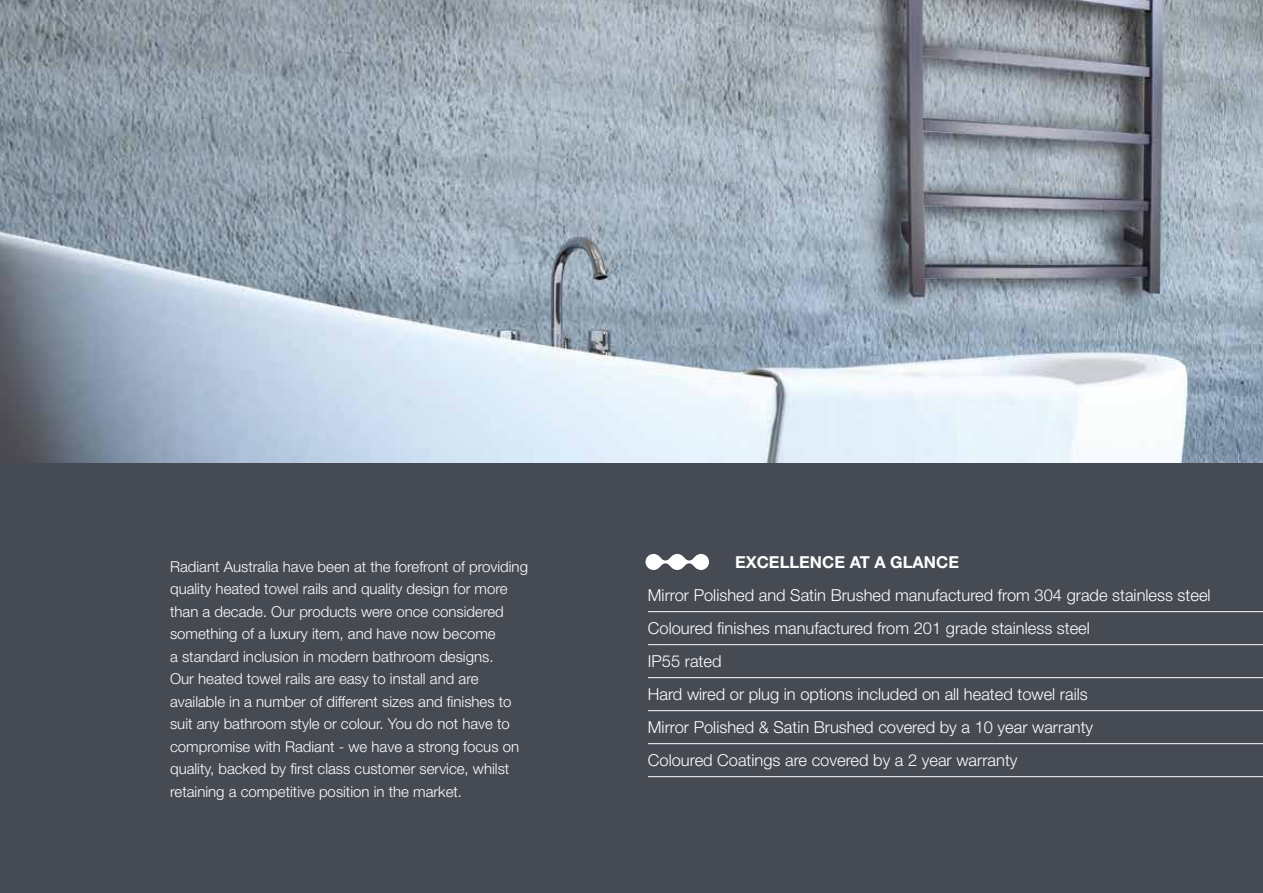
<style>
.page{position:relative;width:1263px;height:893px;background:#464a53}
.page>*{position:absolute;margin:0;border:0;box-sizing:border-box;transform-origin:0 0}
.t1{font:300 16.5px/33px "Helvetica Neue LT Std";color:#fff}
.t2{font:700 16.5px "Helvetica Neue LT Std";color:#fff}
.t3{font:300 15px/22.5px "Helvetica Neue LT Std";color:#fff}
</style>
<div class="page">
<img style="left:0;top:0;width:1263px;height:463px">
<hr style="left:648px;top:611px;width:615px;height:1px;background:#fff">
<hr style="left:648px;top:644px;width:615px;height:1px;background:#fff">
<hr style="left:648px;top:677px;width:615px;height:1px;background:#fff">
<hr style="left:648px;top:710px;width:615px;height:1px;background:#fff">
<hr style="left:648px;top:743px;width:615px;height:1px;background:#fff">
<hr style="left:648px;top:776px;width:615px;height:1px;background:#fff">
<svg style="left:645px;top:554px;width:64px;height:16px"></svg>
<p class="t3" style="left:170px;top:555px;width:359px">Radiant Australia have been at the forefront of providing quality heated towel rails and quality design for more than a decade. Our products were once considered something of a luxury item, and have now become<br>a standard inclusion in modern bathroom designs.<br>Our heated towel rails are easy to install and are available in a number of different sizes and finishes to suit any bathroom style or colour. You do not have to compromise with Radiant - we have a strong focus on quality, backed by first class customer service, whilst retaining a competitive position in the market.</p>
<p class="t2" style="left:735px;top:552px;width:226px">EXCELLENCE AT A GLANCE</p>
<p class="t1" style="left:648px;top:578px;width:564px">Mirror Polished and Satin Brushed manufactured from 304 grade stainless steel Coloured finishes manufactured from 201 grade stainless steel<br>IP55 rated<br>Hard wired or plug in options included on all heated towel rails<br>Mirror Polished &amp; Satin Brushed covered by a 10 year warranty<br>Coloured Coatings are covered by a 2 year warranty</p>
</div>
